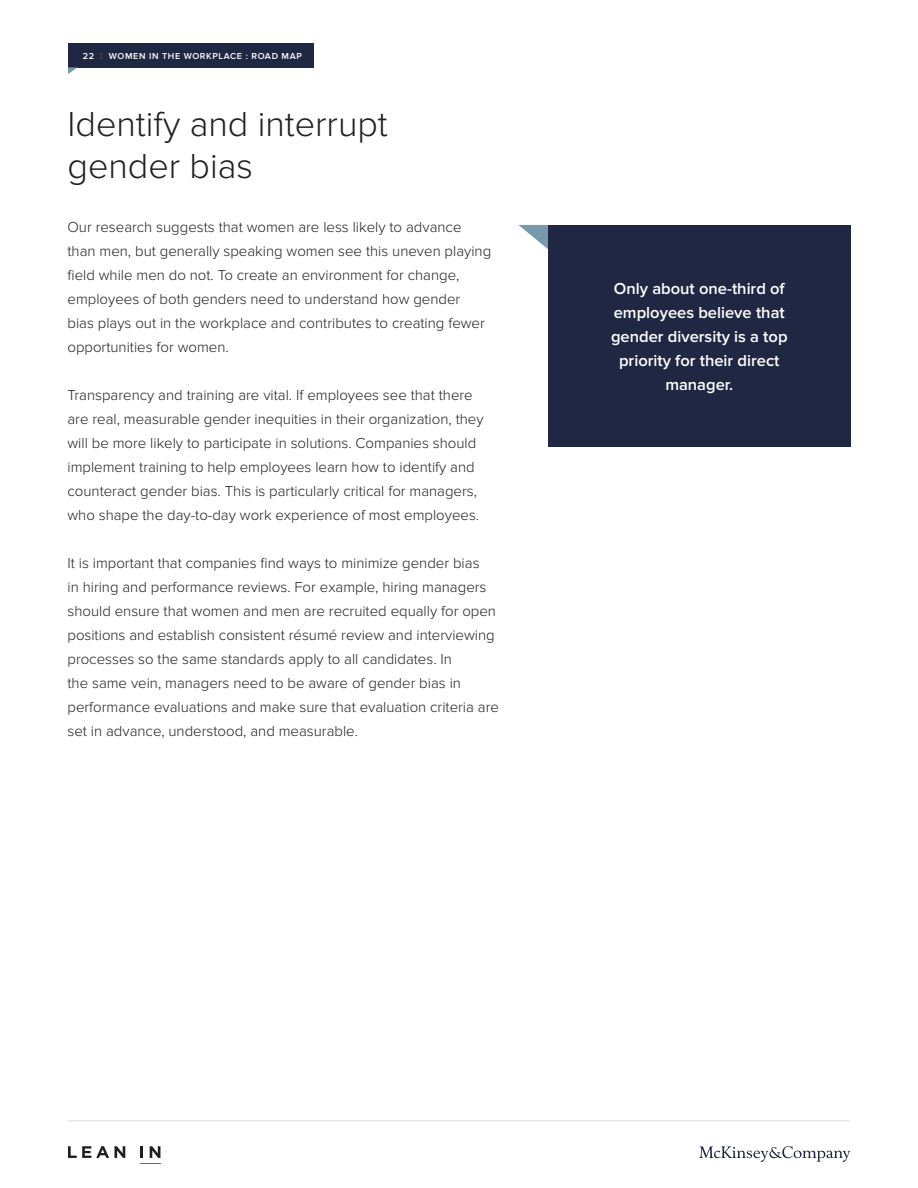
<style>
.page{position:relative;width:918px;height:1188px;background:#fff}
.page>*{position:absolute;margin:0;border:0;box-sizing:border-box;transform-origin:0 0}
.t1{font:300 36px/42px "Proxima Nova";color:#231f20}
.t2{font:600 16.5px/24px "Proxima Nova";color:#fff;text-align:center}
.t3{font:300 15px/24px "Proxima Nova";color:#231f20}
.t4{font:600 9px "Proxima Nova";letter-spacing:.07em;color:#fff}
.s1{color:#ee2e22}
</style>
<div class="page">
<hr style="left:68px;top:1120px;width:782px;height:1px;background:#dcdddf">
<svg style="left:68px;top:1146px;width:57px;height:12px"></svg>
<svg style="left:140px;top:1146px;width:20px;height:18px"></svg>
<svg style="left:699px;top:1146px;width:151px;height:16px"></svg>
<svg style="left:518px;top:225px;width:30px;height:24px"></svg>
<div style="left:548px;top:225px;width:302px;height:222px;background:#1f2743"></div>
<div style="left:68px;top:43px;width:246px;height:24px;background:#1f2743"></div>
<svg style="left:68px;top:67px;width:10px;height:7px"></svg>
<p class="t4" style="left:83px;top:51px;width:221px">22 <span class="s1">|</span> WOMEN IN THE WORKPLACE : ROAD MAP</p>
<h1 class="t1" style="left:68px;top:104px;width:322px">Identify and interrupt gender bias</h1>
<p class="t3" style="left:68px;top:216px;width:425px">Our research suggests that women are less likely to advance than men, but generally speaking women see this uneven playing field while men do not. To create an environment for change, employees of both genders need to understand how gender<br>bias plays out in the workplace and contributes to creating fewer opportunities for women.</p>
<p class="t3" style="left:68px;top:384px;width:418px">Transparency and training are vital. If employees see that there are real, measurable gender inequities in their organization, they will be more likely to participate in solutions. Companies should implement training to help employees learn how to identify and counteract gender bias. This is particularly critical for managers, who shape the day-to-day work experience of most employees.</p>
<p class="t3" style="left:68px;top:552px;width:433px">It is important that companies find ways to minimize gender bias<br>in hiring and performance reviews. For example, hiring managers should ensure that women and men are recruited equally for open positions and establish consistent résumé review and interviewing processes so the same standards apply to all candidates. In<br>the same vein, managers need to be aware of gender bias in performance evaluations and make sure that evaluation criteria are set in advance, understood, and measurable.</p>
<p class="t2" style="left:611px;top:277px;width:178px">Only about one-third of employees believe that gender diversity is a top priority for their direct manager.</p>
</div>
